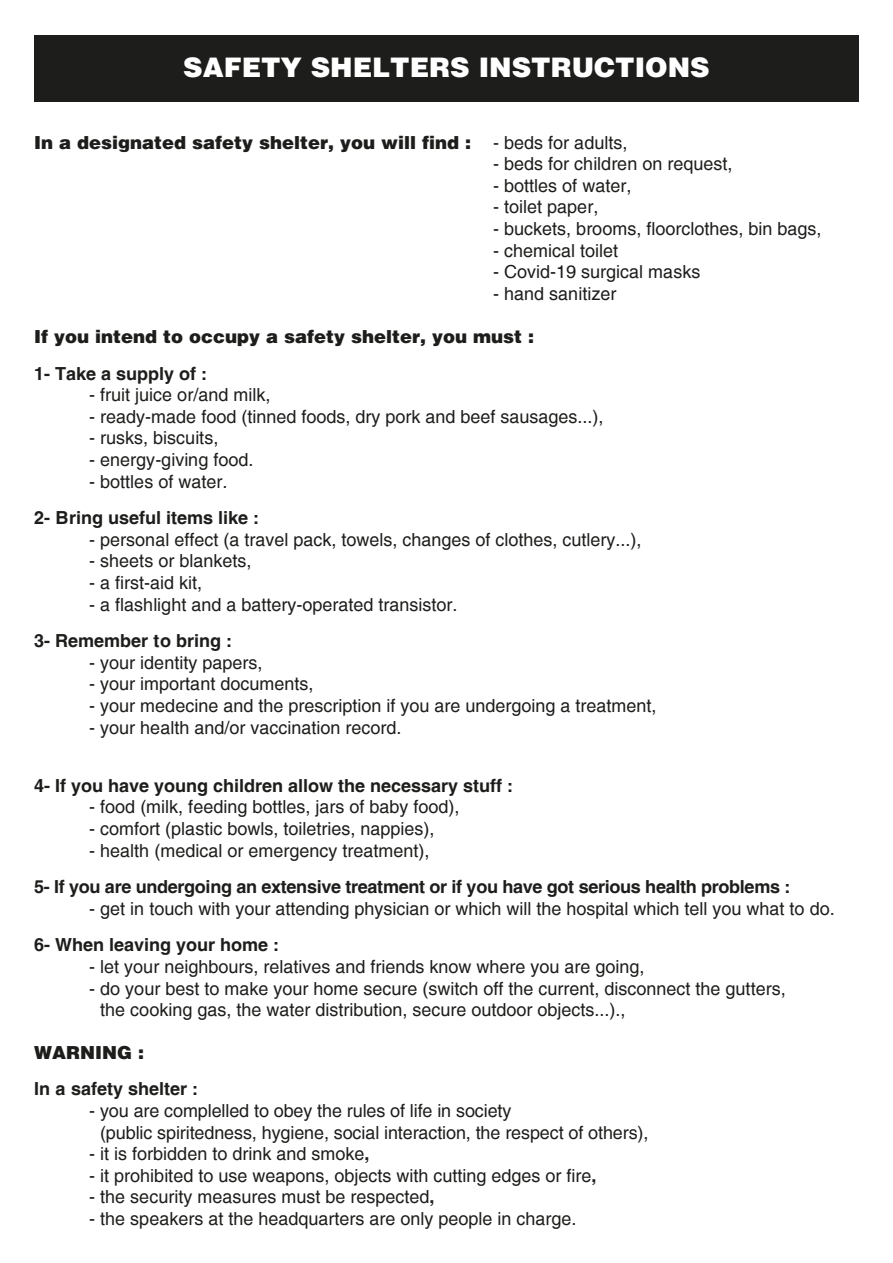
<style>
.page{position:relative;width:893px;height:1263px;background:#fff}
.page>*{position:absolute;margin:0;border:0;box-sizing:border-box;transform-origin:0 0}
.t1{font:900 27px "Helvetica";color:#fff}
.t2{font:18px/21.6px "Helvetica";color:#1d1d1b}
.t3{font:700 18px "Helvetica";color:#1d1d1b}
.t4{font:900 18px "Helvetica";color:#1d1d1b}
.s1{font-weight:400}
.s2{font-weight:700}
</style>
<div class="page">
<div style="left:34px;top:35px;width:825px;height:67px;background:#1d1d1b"></div>
<h1 class="t1" style="left:183px;top:50px;width:528px">SAFETY SHELTERS INSTRUCTIONS</h1>
<p class="t4" style="left:34px;top:130px;width:595px">In a designated safety shelter, you will find : <span class="s1">- beds for adults,</span></p>
<p class="t2" style="left:493px;top:153px;width:241px">- beds for children on request,</p>
<p class="t2" style="left:493px;top:175px;width:140px">- bottles of water,</p>
<p class="t2" style="left:493px;top:196px;width:107px">- toilet paper,</p>
<p class="t2" style="left:493px;top:218px;width:330px">- buckets, brooms, floorclothes, bin bags,</p>
<p class="t2" style="left:493px;top:240px;width:127px">- chemical toilet</p>
<p class="t2" style="left:493px;top:261px;width:209px">- Covid-19 surgical masks</p>
<p class="t2" style="left:493px;top:283px;width:125px">- hand sanitizer</p>
<p class="t4" style="left:34px;top:325px;width:501px">If you intend to occupy a safety shelter, you must :</p>
<p class="t3" style="left:34px;top:362px;width:175px">1- Take a supply of :</p>
<p class="t2" style="left:89px;top:384px;width:183px">- fruit juice or/and milk,</p>
<p class="t2" style="left:89px;top:406px;width:516px">- ready-made food (tinned foods, dry pork and beef sausages...),</p>
<p class="t2" style="left:89px;top:427px;width:131px">- rusks, biscuits,</p>
<p class="t2" style="left:89px;top:449px;width:166px">- energy-giving food.</p>
<p class="t2" style="left:89px;top:471px;width:140px">- bottles of water.</p>
<p class="t3" style="left:34px;top:507px;width:227px">2- Bring useful items like :</p>
<p class="t2" style="left:89px;top:529px;width:554px">- personal effect (a travel pack, towels, changes of clothes, cutlery...),</p>
<p class="t2" style="left:89px;top:550px;width:164px">- sheets or blankets,</p>
<p class="t2" style="left:89px;top:572px;width:115px">- a first-aid kit,</p>
<p class="t2" style="left:89px;top:594px;width:370px">- a flashlight and a battery-operated transistor.</p>
<p class="t3" style="left:34px;top:630px;width:200px">3- Remember to bring :</p>
<p class="t2" style="left:89px;top:652px;width:175px">- your identity papers,</p>
<p class="t2" style="left:89px;top:673px;width:226px">- your important documents,</p>
<p class="t2" style="left:89px;top:695px;width:569px">- your medecine and the prescription if you are undergoing a treatment,</p>
<p class="t2" style="left:89px;top:717px;width:314px">- your health and/or vaccination record.</p>
<p class="t3" style="left:34px;top:774px;width:481px">4- If you have young children allow the necessary stuff :</p>
<p class="t2" style="left:89px;top:796px;width:372px">- food (milk, feeding bottles, jars of baby food),</p>
<p class="t2" style="left:89px;top:818px;width:347px">- comfort (plastic bowls, toiletries, nappies),</p>
<p class="t2" style="left:89px;top:840px;width:342px">- health (medical or emergency treatment),</p>
<p class="t3" style="left:34px;top:876px;width:758px">5- If you are undergoing an extensive treatment or if you have got serious health problems :</p>
<p class="t2" style="left:89px;top:898px;width:747px">- get in touch with your attending physician or which will the hospital which tell you what to do.</p>
<p class="t3" style="left:34px;top:934px;width:247px">6- When leaving your home :</p>
<p class="t2" style="left:89px;top:956px;width:557px">- let your neighbours, relatives and friends know where you are going,</p>
<p class="t2" style="left:100px;top:978px;width:687px;text-indent:-11px">- do your best to make your home secure (switch off the current, disconnect the gutters, the cooking gas, the water distribution, secure outdoor objects...).,</p>
<p class="t4" style="left:34px;top:1040px;width:111px">WARNING :</p>
<p class="t3" style="left:34px;top:1078px;width:166px">In a safety shelter :</p>
<p class="t2" style="left:100px;top:1100px;width:550px;text-indent:-11px">- you are complelled to obey the rules of life in society<br>(public spiritedness, hygiene, social interaction, the respect of others),</p>
<p class="t2" style="left:89px;top:1143px;width:282px">- it is forbidden to drink and smoke<span class="s2">,</span></p>
<p class="t2" style="left:89px;top:1165px;width:509px">- it prohibited to use weapons, objects with cutting edges or fire<span class="s2">,</span></p>
<p class="t2" style="left:89px;top:1186px;width:347px">- the security measures must be respected<span class="s2">,</span></p>
<p class="t2" style="left:89px;top:1208px;width:489px">- the speakers at the headquarters are only people in charge.</p>
</div>
